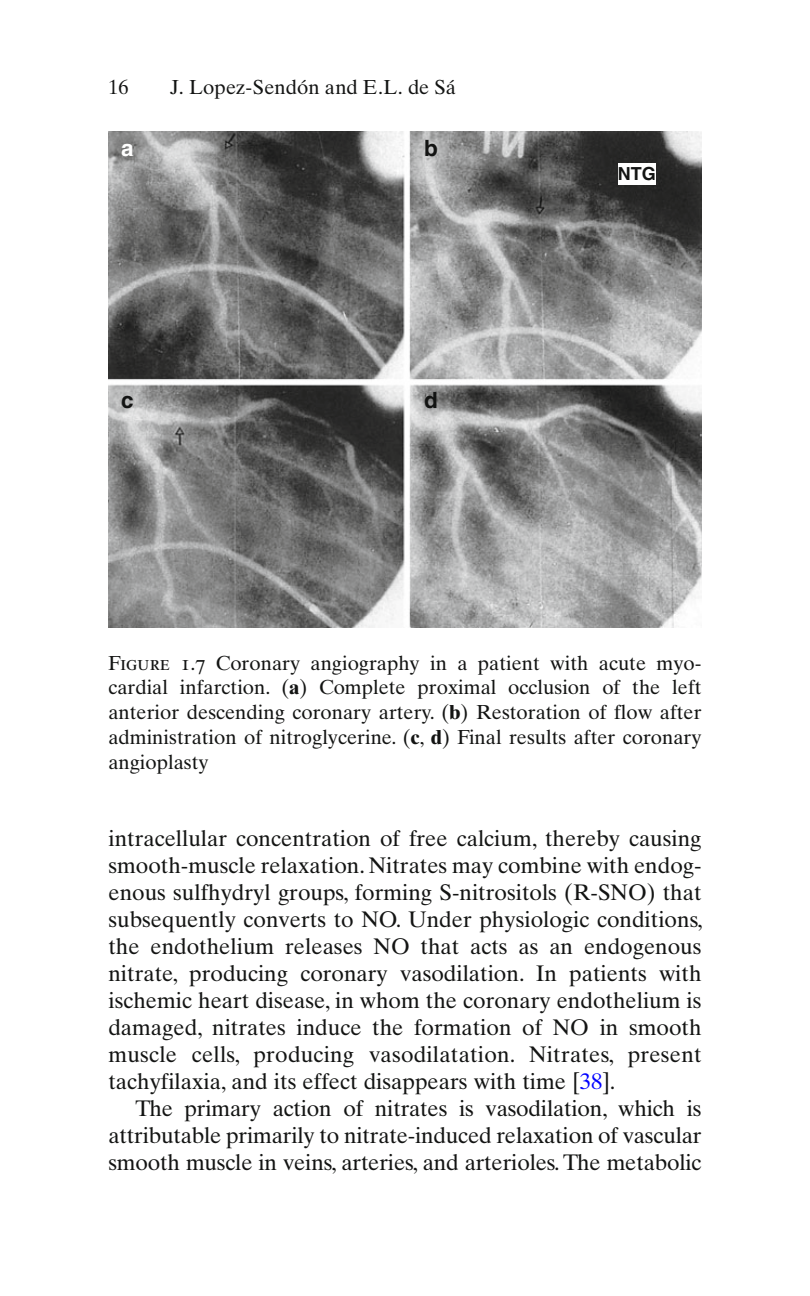
<style>
.page{position:relative;width:810px;height:1296px;background:#fff}
.page>*{position:absolute;margin:0;border:0;box-sizing:border-box;transform-origin:0 0}
.t1{font:22.5px/27px "Times Ten";letter-spacing:-.005em;color:#131413;text-align:justify}
.t2{font:700 22.5px "Helvetica";color:#131413}
.t3{font:700 22.5px "Helvetica";color:#fff}
.t4{font:20.25px/24.8px "Times Ten";color:#131413;text-align:justify}
.t5{font:700 18px "Helvetica";color:#131413}
.s1{font-family:"Times Ten Roman SC"}
.s2{font-weight:700}
.s3{color:#00f}
</style>
<div class="page">
<img style="left:109px;top:131px;width:592px;height:496px">
<div style="left:618px;top:164px;width:38px;height:21px;background:#fff"></div>
<p class="t4" style="left:108px;top:77px;width:22px">16</p>
<p class="t4" style="left:170px;top:77px;width:287px">J. Lopez-Sendón and E.L. de Sá</p>
<p class="t3" style="left:121px;top:135px;width:14px">a</p>
<p class="t2" style="left:424px;top:135px;width:15px">b</p>
<p class="t2" style="left:121px;top:387px;width:14px">c</p>
<p class="t2" style="left:424px;top:387px;width:15px">d</p>
<p class="t5" style="left:618px;top:167px;width:39px">NTG</p>
<p class="t4" style="left:108px;top:652px;width:595px"><span class="s1">Figure 1.7</span> Coronary angiography in a patient with acute myo&shy;cardial infarction. ( <span class="s2">a</span> ) Complete proximal occlusion of the left anterior descending coronary artery. ( <span class="s2">b</span> ) Restoration of flow after administration of nitroglycerine. ( <span class="s2">c</span> , <span class="s2">d</span> ) Final results after coronary angioplasty</p>
<p class="t1" style="left:108px;top:828px;width:596px">intracellular concentration of free calcium, thereby causing smooth-muscle relaxation. Nitrates may combine with endog&shy;enous sulfhydryl groups, forming S-nitrositols (R-SNO) that subsequently converts to NO. Under physiologic conditions, the endothelium releases NO that acts as an endogenous nitrate, producing coronary vasodilation. In patients with ischemic heart disease, in whom the coronary endothelium is damaged, nitrates induce the formation of NO in smooth muscle cells, producing vasodilatation. Nitrates, present tachyfilaxia, and its effect disappears with time [ <span class="s3">38</span> ].</p>
<p class="t1" style="left:108px;top:1098px;width:595px;text-indent:27px">The primary action of nitrates is vasodilation, which is attributable primarily to nitrate-induced relaxation of vascular smooth muscle in veins, arteries, and arterioles. The metabolic</p>
</div>
